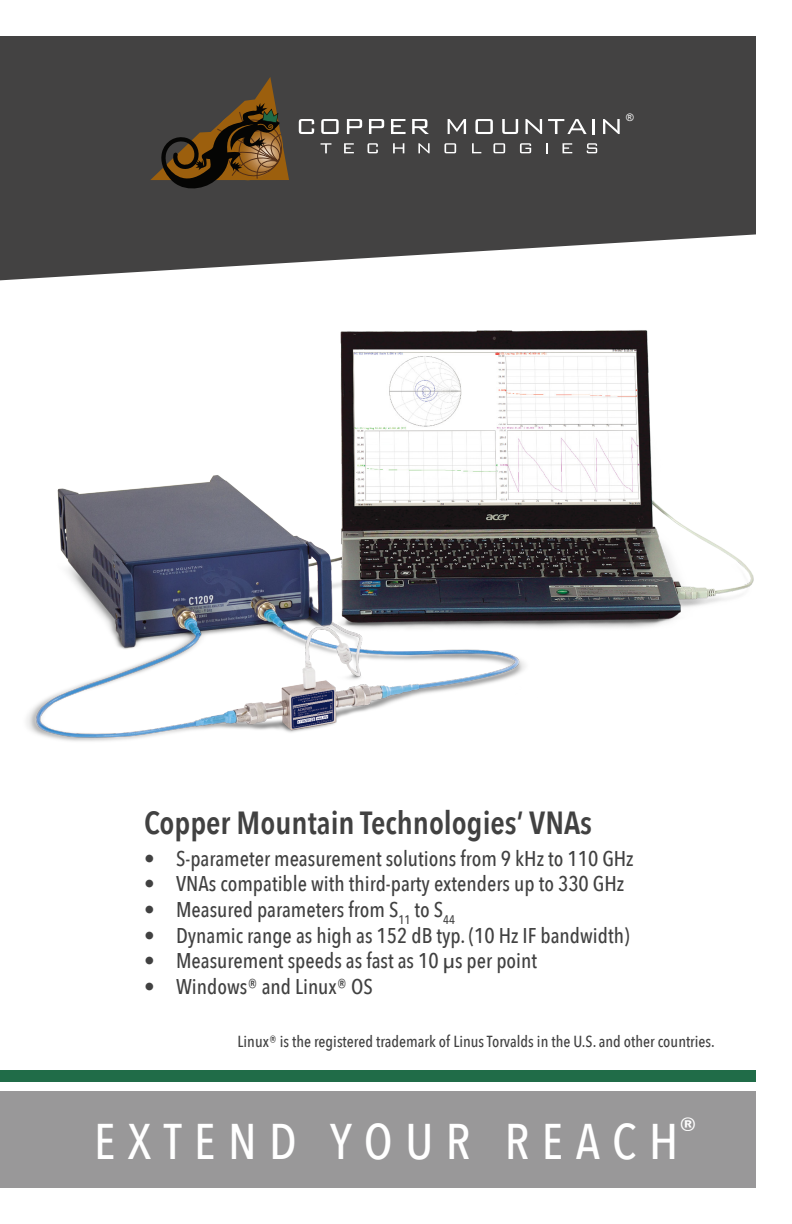
<style>
.page{position:relative;width:792px;height:1224px;background:#fff}
.page>*{position:absolute;margin:0;border:0;box-sizing:border-box;transform-origin:0 0}
.t1{font:500 50px "Avenir Next Condensed";letter-spacing:.25em;color:#fff}
.t2{font:600 32px "Avenir Next Condensed";color:#414141}
.t3{font:500 30px "Avenir Next Condensed";color:#fff;scale:1.37 1}
.t4{font:500 21.4px "Avenir Next Condensed";color:#414141}
.t5{font:500 16px "Avenir Next Condensed";color:#414141}
.t6{font:10.4px "Arial";color:#fff}
</style>
<div class="page">
<svg style="left:0;top:36px;width:756px;height:244px;fill:#434242"></svg>
<div style="left:0;top:1091px;width:756px;height:97px;background:#999899"></div>
<div style="left:0;top:1070px;width:756px;height:12px;background:#206c48"></div>
<svg style="left:299px;top:119px;width:15px;height:15px"></svg>
<svg style="left:321px;top:119px;width:18px;height:15px"></svg>
<svg style="left:347px;top:119px;width:15px;height:15px"></svg>
<svg style="left:369px;top:119px;width:15px;height:15px"></svg>
<svg style="left:391px;top:119px;width:15px;height:15px"></svg>
<svg style="left:412px;top:119px;width:17px;height:15px"></svg>
<svg style="left:448px;top:119px;width:18px;height:15px"></svg>
<svg style="left:475px;top:119px;width:18px;height:15px"></svg>
<svg style="left:502px;top:119px;width:16px;height:15px"></svg>
<svg style="left:525px;top:119px;width:17px;height:15px"></svg>
<svg style="left:548px;top:119px;width:39px;height:15px"></svg>
<hr style="left:592px;top:119px;width:3px;height:15px;background:#fff">
<svg style="left:603px;top:119px;width:17px;height:15px"></svg>
<svg style="left:321px;top:143px;width:10px;height:10px"></svg>
<svg style="left:344px;top:143px;width:10px;height:10px"></svg>
<svg style="left:368px;top:143px;width:10px;height:10px"></svg>
<svg style="left:393px;top:143px;width:11px;height:10px"></svg>
<svg style="left:418px;top:143px;width:12px;height:10px"></svg>
<svg style="left:444px;top:143px;width:12px;height:10px"></svg>
<svg style="left:472px;top:143px;width:9px;height:10px"></svg>
<svg style="left:493px;top:143px;width:12px;height:10px"></svg>
<svg style="left:520px;top:143px;width:11px;height:10px"></svg>
<svg style="left:546px;top:143px;width:2px;height:10px"></svg>
<svg style="left:563px;top:143px;width:9px;height:10px"></svg>
<svg style="left:587px;top:143px;width:10px;height:10px"></svg>
<svg style="left:150px;top:77px;width:139px;height:111px"></svg>
<img style="left:26px;top:330px;width:728px;height:411px">
<p class="t6" style="left:626px;top:111px;width:9px">®</p>
<p class="t2" style="left:144px;top:795px;width:450px">Copper Mountain Technologies’ VNAs</p>
<p class="t4" style="left:144px;top:845px;width:491px">• S-parameter measurement solutions from 9 kHz to 110 GHz</p>
<p class="t4" style="left:144px;top:871px;width:482px">• VNAs compatible with third-party extenders up to 330 GHz</p>
<p class="t4" style="left:144px;top:897px;width:313px">• Measured parameters from S<sub>11</sub> to S<sub>44</sub></p>
<p class="t4" style="left:144px;top:922px;width:487px">• Dynamic range as high as 152 dB typ. (10 Hz IF bandwidth)</p>
<p class="t4" style="left:144px;top:948px;width:395px">• Measurement speeds as fast as 10 μs per point</p>
<p class="t4" style="left:144px;top:973px;width:230px">• Windows® and Linux® OS</p>
<p class="t5" style="left:238px;top:1032px;width:479px">Linux® is the registered trademark of Linus Torvalds in the U.S. and other countries.</p>
<p class="t1" style="left:94px;top:1111px;width:586px">EXTEND YOUR REACH</p>
<p class="t3" style="left:678px;top:1110px;width:16px">®</p>
</div>
